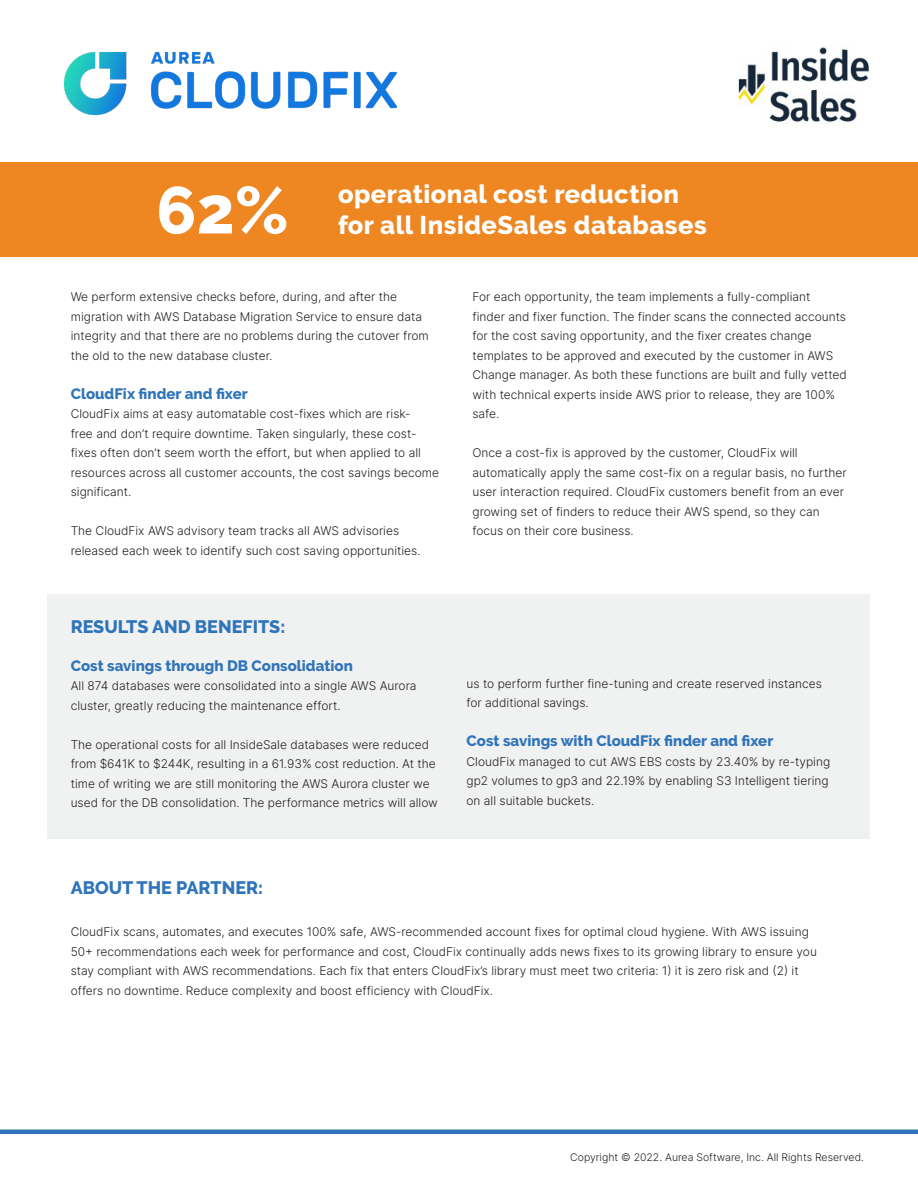
<style>
.page{position:relative;width:918px;height:1188px;background:#fff}
.page>*{position:absolute;margin:0;border:0;box-sizing:border-box;transform-origin:0 0}
.t1{font:800 66px "Raleway";color:#fff}
.t2{font:800 25.5px "Raleway";letter-spacing:.02em;color:#fff}
.t3{font:800 18px "Raleway";color:#2f74ba}
.t4{font:800 15px "Raleway";color:#2f74ba}
.t5{font:12px/19.5px "Inter";color:#231f20}
.t6{font:10.5px "Inter";color:#231f20}
</style>
<div class="page">
<div style="left:0;top:162px;width:918px;height:94px;background:#ee8722"></div>
<hr style="left:0;top:1130px;width:918px;height:4px;background:#2f74ba">
<img style="left:65px;top:53px;width:331px;height:62px">
<img style="left:738px;top:47px;width:131px;height:75px">
<div style="left:48px;top:594px;width:822px;height:244px;background:#eff0f0"></div>
<p class="t1" style="left:156px;top:173px;width:134px">62%</p>
<p class="t2" style="left:338px;top:180px;width:343px">operational cost reduction</p>
<p class="t2" style="left:338px;top:211px;width:370px">for all InsideSales databases</p>
<p class="t5" style="left:71px;top:287px;width:360px">We perform extensive checks before, during, and after the migration with AWS Database Migration Service to ensure data integrity and that there are no problems during the cutover from the old to the new database cluster.</p>
<p class="t4" style="left:71px;top:385px;width:179px">CloudFix finder and fixer</p>
<p class="t5" style="left:71px;top:404px;width:370px">CloudFix aims at easy automatable cost-fixes which are risk-<br>free and don’t require downtime. Taken singularly, these cost&shy;fixes often don’t seem worth the effort, but when applied to all resources across all customer accounts, the cost savings become significant.</p>
<p class="t5" style="left:71px;top:521px;width:351px">The CloudFix AWS advisory team tracks all AWS advisories released each week to identify such cost saving opportunities.</p>
<p class="t3" style="left:71px;top:616px;width:216px">RESULTS AND BENEFITS:</p>
<p class="t4" style="left:71px;top:657px;width:284px">Cost savings through DB Consolidation</p>
<p class="t5" style="left:71px;top:676px;width:347px">All 874 databases were consolidated into a single AWS Aurora cluster, greatly reducing the maintenance effort.</p>
<p class="t5" style="left:71px;top:734px;width:369px">The operational costs for all InsideSale databases were reduced from $641K to $244K, resulting in a 61.93% cost reduction. At the time of writing we are still monitoring the AWS Aurora cluster we used for the DB consolidation. The performance metrics will allow</p>
<p class="t5" style="left:472px;top:287px;width:376px">For each opportunity, the team implements a fully-compliant<br>finder and fixer function. The finder scans the connected accounts for the cost saving opportunity, and the fixer creates change templates to be approved and executed by the customer in AWS Change manager. As both these functions are built and fully vetted with technical experts inside AWS prior to release, they are 100% safe.</p>
<p class="t5" style="left:472px;top:443px;width:376px">Once a cost-fix is approved by the customer, CloudFix will automatically apply the same cost-fix on a regular basis, no further user interaction required. CloudFix customers benefit from an ever growing set of finders to reduce their AWS spend, so they can focus on their core business.</p>
<p class="t5" style="left:467px;top:673px;width:357px">us to perform further fine-tuning and create reserved instances for additional savings.</p>
<p class="t4" style="left:467px;top:732px;width:308px">Cost savings with CloudFix finder and fixer</p>
<p class="t5" style="left:467px;top:751px;width:365px">CloudFix managed to cut AWS EBS costs by 23.40% by re-typing gp2 volumes to gp3 and 22.19% by enabling S3 Intelligent tiering on all suitable buckets.</p>
<p class="t3" style="left:71px;top:877px;width:194px">ABOUT THE PARTNER:</p>
<p class="t5" style="left:71px;top:922px;width:748px">CloudFix scans, automates, and executes 100% safe, AWS-recommended account fixes for optimal cloud hygiene. With AWS issuing 50+ recommendations each week for performance and cost, CloudFix continually adds news fixes to its growing library to ensure you stay compliant with AWS recommendations. Each fix that enters CloudFix’s library must meet two criteria: 1) it is zero risk and (2) it offers no downtime. Reduce complexity and boost efficiency with CloudFix.</p>
<p class="t6" style="left:570px;top:1150px;width:295px">Copyright © 2022. Aurea Software, Inc. All Rights Reserved.</p>
</div>
